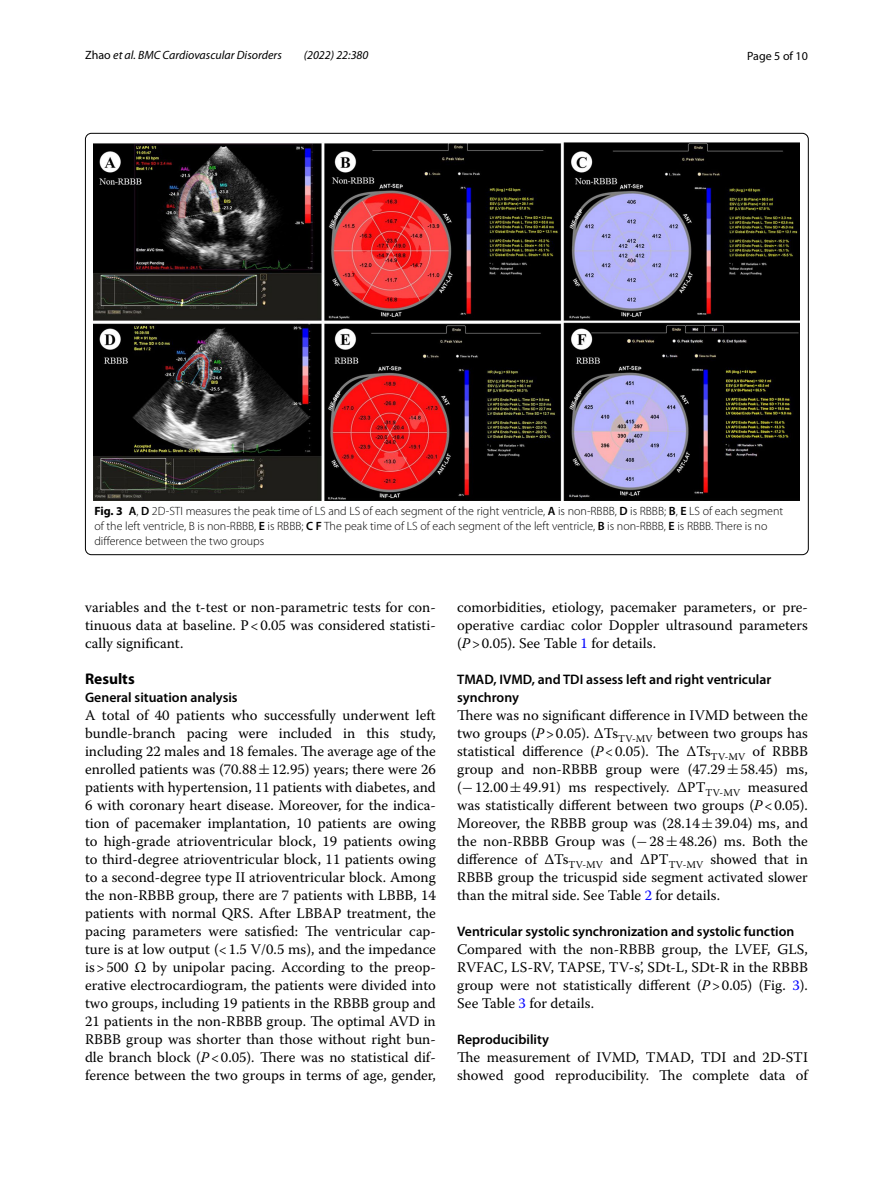
<style>
.page{position:relative;width:893px;height:1187px;background:#fff}
.page>*{position:absolute;margin:0;border:0;box-sizing:border-box;transform-origin:0 0}
.t1{font:700 15.45px "Myriad Pro";color:#000}
.t2{font:14.7px/18px "Warnock Pro";color:#000;text-align:justify}
.t3{font:600 13.8px/18px "Myriad Pro";color:#000}
.t4{font:300 12px/15px "Myriad Pro";color:#000}
.t5{font:italic 12px "Myriad Pro";color:#000}
.t6{font:12px "Myriad Pro";color:#000}
.s1{font-style:normal}
.s2{font-weight:700}
.s3{font-weight:600}
.s4{font-family:"MTSY"}
.s5{font-style:italic}
.s6{color:#00f}
</style>
<div class="page">
<img style="left:94px;top:142px;width:706px;height:358px">
<p class="t5" style="left:85px;top:48px;width:198px"><span class="s1">Zhao</span> et al. BMC Cardiovascular Disorders</p>
<p class="t5" style="left:304px;top:48px;width:66px">(2022) 22:380</p>
<p class="t6" style="left:747px;top:48px;width:62px">Page 5 of 10</p>
<p class="t4" style="left:94px;top:504px;width:690px"><span class="s2">Fig. 3</span> <span class="s3">A</span>, <span class="s3">D</span> 2D-STI measures the peak time of LS and LS of each segment of the right ventricle, <span class="s3">A</span> is non-RBBB, <span class="s3">D</span> is RBBB; <span class="s3">B</span>, <span class="s3">E</span> LS of each segment of the left ventricle, B is non-RBBB, <span class="s3">E</span> is RBBB; <span class="s3">C F</span> The peak time of LS of each segment of the left ventricle, <span class="s3">B</span> is non-RBBB, <span class="s3">E</span> is RBBB. There is no difference between the two groups</p>
<p class="t2" style="left:85px;top:597px;width:352px">variables and the t-test or non-parametric tests for con&shy;tinuous data at baseline. P&lt;0.05 was considered statisti&shy;cally significant.</p>
<p class="t1" style="left:85px;top:668px;width:51px">Results</p>
<p class="t3" style="left:85px;top:688px;width:154px">General situation analysis</p>
<p class="t2" style="left:85px;top:705px;width:352px">A total of 40 patients who successfully underwent left bundle-branch pacing were included in this study, including 22 males and 18 females. The average age of the enrolled patients was (70.88<span class="s4">±</span>12.95) years; there were 26 patients with hypertension, 11 patients with diabetes, and 6 with coronary heart disease. Moreover, for the indica&shy;tion of pacemaker implantation, 10 patients are owing to high-grade atrioventricular block, 19 patients owing to third-degree atrioventricular block, 11 patients owing to a second-degree type II atrioventricular block. Among the non-RBBB group, there are 7 patients with LBBB, 14 patients with normal QRS. After LBBAP treatment, the pacing parameters were satisfied: The ventricular cap&shy;ture is at low output (&lt;1.5 V/0.5 ms), and the impedance is&gt;500 Ω by unipolar pacing. According to the preop&shy;erative electrocardiogram, the patients were divided into two groups, including 19 patients in the RBBB group and 21 patients in the non-RBBB group. The optimal AVD in RBBB group was shorter than those without right bun&shy;dle branch block (<span class="s5">P</span>&lt;0.05). There was no statistical dif&shy;ference between the two groups in terms of age, gender,</p>
<p class="t2" style="left:457px;top:597px;width:352px">comorbidities, etiology, pacemaker parameters, or pre&shy;operative cardiac color Doppler ultrasound parameters (<span class="s5">P</span>&gt;0.05). See Table <span class="s6">1</span> for details.</p>
<p class="t3" style="left:457px;top:670px;width:316px">TMAD, IVMD, and TDI assess left and right ventricular synchrony</p>
<p class="t2" style="left:457px;top:705px;width:352px">There was no significant difference in IVMD between the two groups (<span class="s5">P</span>&gt;0.05). ΔTs<sub>TV-MV</sub> between two groups has statistical difference (<span class="s5">P</span>&lt;0.05). The ΔTs<sub>TV-MV</sub> of RBBB group and non-RBBB group were (47.29<span class="s4">±</span>58.45) ms, (<span class="s4">−</span>12.00<span class="s4">±</span>49.91) ms respectively. ΔPT<sub>TV-MV</sub> measured was statistically different between two groups (<span class="s5">P</span>&lt;0.05).<br>Moreover, the RBBB group was (28.14<span class="s4">±</span>39.04) ms, and the non-RBBB Group was (<span class="s4">−</span>28<span class="s4">±</span>48.26) ms. Both the difference of ΔTs<sub>TV-MV</sub> and ΔPT<sub>TV-MV</sub> showed that in RBBB group the tricuspid side segment activated slower than the mitral side. See Table <span class="s6">2</span> for details.</p>
<p class="t3" style="left:457px;top:922px;width:339px">Ventricular systolic synchronization and systolic function</p>
<p class="t2" style="left:457px;top:939px;width:352px">Compared with the non-RBBB group, the LVEF, GLS, RVFAC, LS-RV, TAPSE, TV-s’, SDt-L, SDt-R in the RBBB group were not statistically different (<span class="s5">P</span>&gt;0.05) (Fig. <span class="s6">3</span>).<br>See Table <span class="s6">3</span> for details.</p>
<p class="t3" style="left:457px;top:1030px;width:93px">Reproducibility</p>
<p class="t2" style="left:457px;top:1047px;width:352px">The measurement of IVMD, TMAD, TDI and 2D-STI showed good reproducibility. The complete data of</p>
</div>
